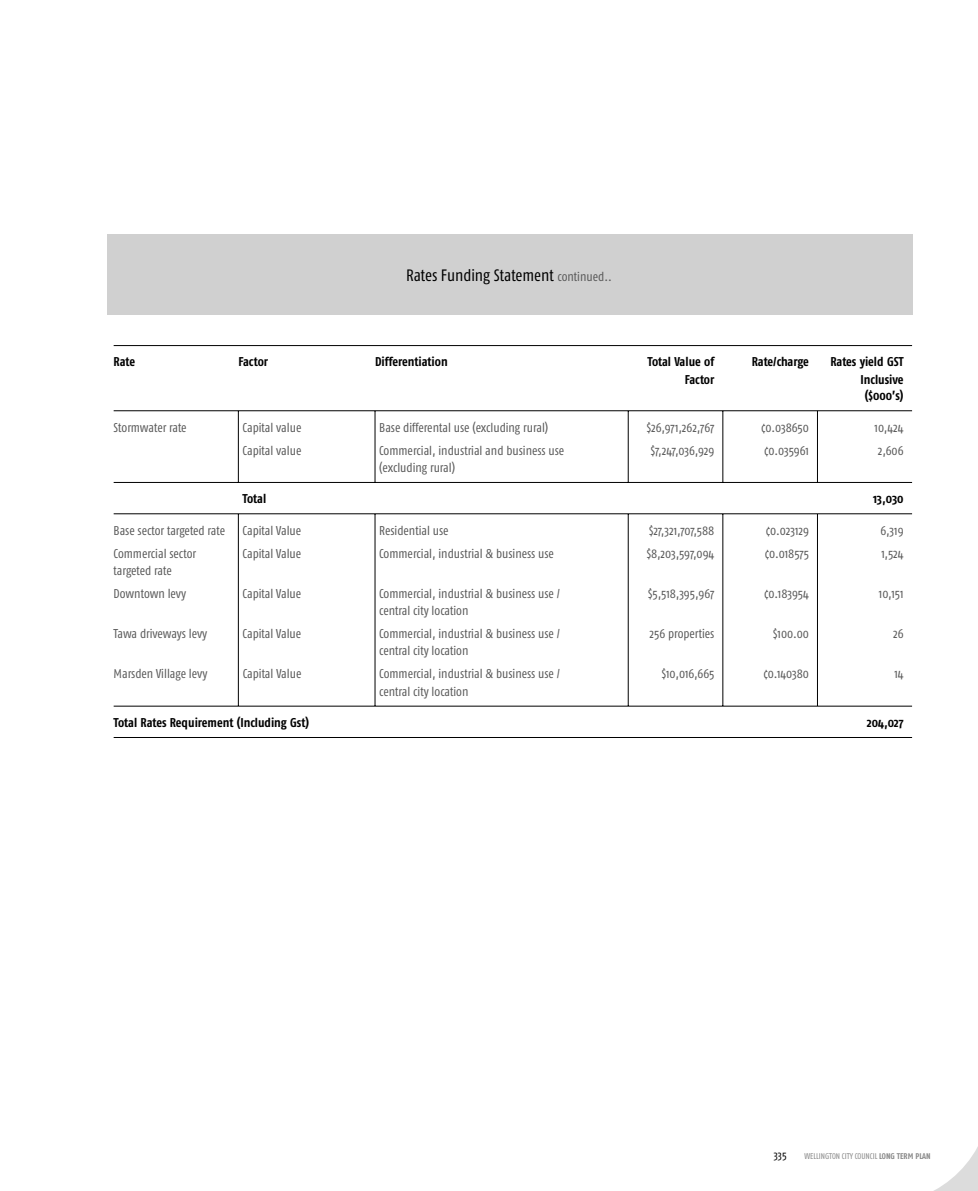
<style>
.page{position:relative;width:978px;height:1191px;background:#fff}
.page>*{position:absolute;margin:0;border:0;box-sizing:border-box;transform-origin:0 0}
.t1{font:16.5px "Fago Co";letter-spacing:-.005em;color:#000}
.t2{font:12.75px/17.2px "Fago Co";color:#5a5a5a}
.t3{font:700 12.75px/16.8px "Fago Co";color:#000;text-align:right}
.t4{font:11.25px "Fago Co";color:#000}
.t5{font:8.25px "Fago Co Regular Lf";color:#888}
.s1{font-size:12.75px;color:#5a5a5a}
.s2{font-family:"Fago Co Bold Lf"}
</style>
<div class="page">
<svg style="left:935px;top:1147px;width:43px;height:43px"></svg>
<div style="left:107px;top:234px;width:805px;height:81px;background:#d0d0d0"></div>
<hr style="left:238px;top:345px;width:579px;height:1px;background:#000">
<hr style="left:114px;top:345px;width:124px;height:1px;background:#000">
<hr style="left:114px;top:410px;width:124px;height:1px;background:#000">
<hr style="left:817px;top:345px;width:95px;height:1px;background:#000">
<hr style="left:238px;top:410px;width:674px;height:1px;background:#000">
<hr style="left:114px;top:482px;width:124px;height:1px;background:#000">
<svg style="left:238px;top:411px;width:1px;height:27px"></svg>
<svg style="left:375px;top:411px;width:1px;height:27px"></svg>
<svg style="left:628px;top:411px;width:1px;height:27px"></svg>
<svg style="left:723px;top:411px;width:1px;height:27px"></svg>
<svg style="left:817px;top:411px;width:1px;height:27px"></svg>
<hr style="left:238px;top:438px;width:1px;height:44px;background:#000">
<hr style="left:375px;top:438px;width:1px;height:44px;background:#000">
<hr style="left:628px;top:438px;width:1px;height:44px;background:#000">
<hr style="left:723px;top:438px;width:1px;height:44px;background:#000">
<hr style="left:817px;top:438px;width:1px;height:44px;background:#000">
<hr style="left:238px;top:482px;width:674px;height:1px;background:#000">
<hr style="left:114px;top:737px;width:798px;height:1px;background:#000">
<hr style="left:238px;top:541px;width:1px;height:40px;background:#000">
<hr style="left:375px;top:541px;width:1px;height:40px;background:#000">
<hr style="left:628px;top:541px;width:1px;height:40px;background:#000">
<hr style="left:723px;top:541px;width:1px;height:40px;background:#000">
<hr style="left:817px;top:541px;width:1px;height:40px;background:#000">
<hr style="left:238px;top:581px;width:1px;height:40px;background:#000">
<hr style="left:375px;top:581px;width:1px;height:40px;background:#000">
<hr style="left:628px;top:581px;width:1px;height:40px;background:#000">
<hr style="left:723px;top:581px;width:1px;height:40px;background:#000">
<hr style="left:817px;top:581px;width:1px;height:40px;background:#000">
<hr style="left:238px;top:621px;width:1px;height:40px;background:#000">
<hr style="left:375px;top:621px;width:1px;height:40px;background:#000">
<hr style="left:628px;top:621px;width:1px;height:40px;background:#000">
<hr style="left:723px;top:621px;width:1px;height:40px;background:#000">
<hr style="left:817px;top:621px;width:1px;height:40px;background:#000">
<hr style="left:238px;top:661px;width:1px;height:45px;background:#000">
<hr style="left:375px;top:661px;width:1px;height:45px;background:#000">
<hr style="left:628px;top:661px;width:1px;height:45px;background:#000">
<hr style="left:723px;top:661px;width:1px;height:45px;background:#000">
<hr style="left:817px;top:661px;width:1px;height:45px;background:#000">
<hr style="left:114px;top:706px;width:798px;height:1px;background:#000">
<hr style="left:114px;top:513px;width:261px;height:1px;background:#000">
<svg style="left:238px;top:514px;width:1px;height:27px"></svg>
<hr style="left:375px;top:513px;width:253px;height:1px;background:#000">
<svg style="left:375px;top:514px;width:1px;height:27px"></svg>
<hr style="left:628px;top:513px;width:95px;height:1px;background:#000">
<svg style="left:628px;top:514px;width:1px;height:27px"></svg>
<hr style="left:723px;top:513px;width:94px;height:1px;background:#000">
<svg style="left:723px;top:514px;width:1px;height:27px"></svg>
<hr style="left:817px;top:513px;width:95px;height:1px;background:#000">
<svg style="left:817px;top:514px;width:1px;height:27px"></svg>
<p class="t1" style="left:406px;top:269px;width:207px">Rates Funding Statement <span class="s1">continued..</span></p>
<p class="t3" style="left:114px;top:354px;width:23px">Rate</p>
<p class="t3" style="left:238px;top:354px;width:31px">Factor</p>
<p class="t3" style="left:375px;top:354px;width:74px">Differentiation</p>
<p class="t3" style="left:647px;top:354px;width:68px;line-height:17.2px">Total Value of<br>Factor</p>
<p class="t3" style="left:752px;top:354px;width:59px">Rate/charge</p>
<p class="t3" style="left:830px;top:354px;width:75px">Rates yield GST<br>Inclusive ($000’s)</p>
<p class="t2" style="left:114px;top:419px;width:74px">Stormwater rate</p>
<p class="t2" style="left:243px;top:419px;width:60px">Capital value</p>
<p class="t2" style="left:379px;top:419px;width:171px">Base differental use (excluding rural)</p>
<p class="t2" style="left:647px;top:419px;width:69px">$26,971,262,767</p>
<p class="t2" style="left:761px;top:419px;width:49px">¢0.038650</p>
<p class="t2" style="left:875px;top:419px;width:30px">10,424</p>
<p class="t2" style="left:243px;top:442px;width:60px">Capital value</p>
<p class="t2" style="left:379px;top:442px;width:186px">Commercial, industrial and business use (excluding rural)</p>
<p class="t2" style="left:651px;top:442px;width:65px">$7,247,036,929</p>
<p class="t2" style="left:764px;top:442px;width:46px">¢0.035961</p>
<p class="t2" style="left:878px;top:442px;width:27px">2,606</p>
<p class="t3" style="left:243px;top:491px;width:25px">Total</p>
<p class="t3" style="left:873px;top:491px;width:32px">13,030</p>
<p class="t2" style="left:114px;top:522px;width:113px">Base sector targeted rate</p>
<p class="t2" style="left:243px;top:522px;width:60px">Capital Value</p>
<p class="t2" style="left:379px;top:522px;width:71px">Residential use</p>
<p class="t2" style="left:649px;top:522px;width:67px">$27,321,707,588</p>
<p class="t2" style="left:766px;top:522px;width:44px">¢0.023129</p>
<p class="t2" style="left:880px;top:522px;width:25px">6,319</p>
<p class="t2" style="left:114px;top:545px;width:84px">Commercial sector targeted rate</p>
<p class="t2" style="left:243px;top:545px;width:60px">Capital Value</p>
<p class="t2" style="left:379px;top:545px;width:176px">Commercial, industrial &amp; business use</p>
<p class="t2" style="left:647px;top:545px;width:69px">$8,203,597,094</p>
<p class="t2" style="left:765px;top:545px;width:46px">¢0.018575</p>
<p class="t2" style="left:881px;top:545px;width:24px">1,524</p>
<p class="t2" style="left:114px;top:586px;width:74px">Downtown levy</p>
<p class="t2" style="left:243px;top:586px;width:60px">Capital Value</p>
<p class="t2" style="left:379px;top:586px;width:182px">Commercial, industrial &amp; business use / central city location</p>
<p class="t2" style="left:648px;top:586px;width:68px">$5,518,395,967</p>
<p class="t2" style="left:764px;top:586px;width:46px">¢0.183954</p>
<p class="t2" style="left:879px;top:586px;width:26px">10,151</p>
<p class="t2" style="left:114px;top:626px;width:95px">Tawa driveways levy</p>
<p class="t2" style="left:243px;top:626px;width:60px">Capital Value</p>
<p class="t2" style="left:379px;top:626px;width:182px">Commercial, industrial &amp; business use / central city location</p>
<p class="t2" style="left:650px;top:626px;width:66px">256 properties</p>
<p class="t2" style="left:773px;top:626px;width:37px">$100.00</p>
<p class="t2" style="left:893px;top:626px;width:12px">26</p>
<p class="t2" style="left:114px;top:666px;width:95px">Marsden Village levy</p>
<p class="t2" style="left:243px;top:666px;width:60px">Capital Value</p>
<p class="t2" style="left:379px;top:666px;width:182px">Commercial, industrial &amp; business use / central city location</p>
<p class="t2" style="left:662px;top:666px;width:54px">$10,016,665</p>
<p class="t2" style="left:763px;top:666px;width:47px">¢0.140380</p>
<p class="t2" style="left:894px;top:666px;width:11px">14</p>
<p class="t3" style="left:114px;top:715px;width:197px">Total Rates Requirement (Including Gst)</p>
<p class="t3" style="left:867px;top:715px;width:38px">204,027</p>
<p class="t4" style="left:774px;top:1150px;width:14px">335</p>
<p class="t5" style="left:805px;top:1152px;width:128px">WELLINGTON CITY COUNCIL <span class="s2">LONG TERM PLAN</span></p>
</div>
